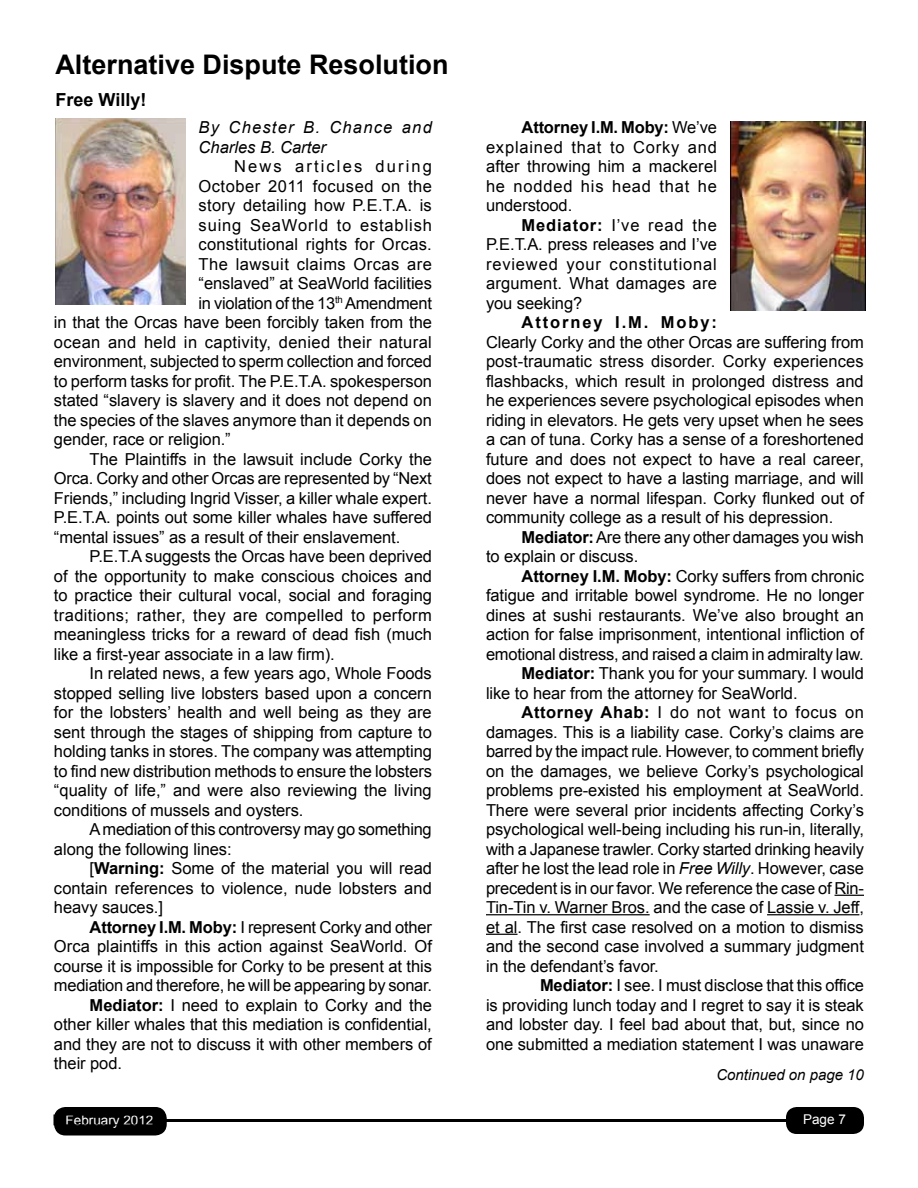
<style>
.page{position:relative;width:918px;height:1188px;background:#fff}
.page>*{position:absolute;margin:0;border:0;box-sizing:border-box;transform-origin:0 0}
.t1{font:700 27px "Arial";color:#000}
.t2{font:700 18px "Arial";color:#000}
.t3{font:16.5px/19.5px "Arial";letter-spacing:-.005em;color:#000;text-align:justify}
.t4{font:16.5px "Arial";letter-spacing:.02em;color:#000}
.t5{font:16.5px "Arial";letter-spacing:.03em;color:#000}
.t6{font:16.5px "Arial";letter-spacing:.025em;color:#000}
.t7{font:italic 16.5px/19.5px "Arial";letter-spacing:.075em;color:#000}
.t8{font:16.5px "Arial";letter-spacing:.035em;color:#000}
.t9{font:16.5px "Arial";letter-spacing:.015em;color:#000}
.t10{font:16.5px "Arial";letter-spacing:.05em;color:#000}
.t11{font:16.5px "Arial";letter-spacing:.13em;color:#000}
.t12{font:700 16.5px "Arial";letter-spacing:.115em;color:#000}
.t13{font:italic 15px "Arial";color:#000}
.t14{font:13.5px "Arial";color:#fff}
.s1{font-weight:700}
.s2{font-style:italic}
</style>
<div class="page">
<div style="left:55px;top:1108px;width:111px;height:27px;background:#000;border-radius:11px"></div>
<div style="left:54px;top:1107px;width:113px;height:29px;border:2px solid #000;border-radius:11px"></div>
<div style="left:786px;top:1107px;width:78px;height:27px;background:#000;border-radius:11px"></div>
<hr style="left:81px;top:1119px;width:736px;height:3px;background:#000">
<svg style="left:835px;top:895px;width:29px;height:1px"></svg>
<hr style="left:486px;top:914px;width:164px;height:1px;background:#000">
<hr style="left:767px;top:914px;width:92px;height:1px;background:#000">
<hr style="left:486px;top:934px;width:32px;height:1px;background:#000">
<img style="left:56px;top:118px;width:129px;height:187px">
<img style="left:731px;top:121px;width:135px;height:189px">
<h1 class="t1" style="left:56px;top:47px;width:395px">Alternative Dispute Resolution</h1>
<p class="t2" style="left:56px;top:88px;width:92px">Free Willy!</p>
<p class="t7" style="left:199px;top:118px;width:235px">By Chester B. Chance and<br>Charles B. Carter</p>
<p class="t11" style="left:234px;top:155px;width:199px">News articles during</p>
<p class="t5" style="left:199px;top:175px;width:235px">October 2011 focused on the</p>
<p class="t4" style="left:199px;top:194px;width:235px">story detailing how P.E.T.A. is</p>
<p class="t10" style="left:199px;top:214px;width:235px">suing SeaWorld to establish</p>
<p class="t9" style="left:199px;top:233px;width:235px">constitutional rights for Orcas.</p>
<p class="t5" style="left:199px;top:253px;width:235px">The lawsuit claims Orcas are</p>
<p class="t3" style="left:199px;top:274px;width:235px">“enslaved” at SeaWorld facilities</p>
<p class="t3" style="left:199px;top:293px;width:235px">in violation of the 13<sup>th</sup> Amendment</p>
<p class="t3" style="left:54px;top:313px;width:379px">in that the Orcas have been forcibly taken from the</p>
<p class="t6" style="left:54px;top:331px;width:379px">ocean and held in captivity, denied their natural</p>
<p class="t3" style="left:54px;top:352px;width:380px">environment, subjected to sperm collection and forced</p>
<p class="t3" style="left:54px;top:371px;width:379px">to perform tasks for profit. The P.E.T.A. spokesperson</p>
<p class="t3" style="left:54px;top:391px;width:379px">stated “slavery is slavery and it does not depend on</p>
<p class="t3" style="left:54px;top:410px;width:379px">the species of the slaves anymore than it depends on</p>
<p class="t3" style="left:54px;top:430px;width:178px">gender, race or religion.”</p>
<p class="t3" style="left:90px;top:449px;width:344px">The Plaintiffs in the lawsuit include Corky the</p>
<p class="t3" style="left:54px;top:469px;width:379px">Orca. Corky and other Orcas are represented by “Next</p>
<p class="t3" style="left:54px;top:488px;width:379px">Friends,” including Ingrid Visser, a killer whale expert.</p>
<p class="t3" style="left:54px;top:508px;width:379px">P.E.T.A. points out some killer whales have suffered</p>
<p class="t3" style="left:54px;top:527px;width:348px">“mental issues” as a result of their enslavement.</p>
<p class="t3" style="left:90px;top:547px;width:344px">P.E.T.A suggests the Orcas have been deprived</p>
<p class="t3" style="left:54px;top:566px;width:380px">of the opportunity to make conscious choices and</p>
<p class="t3" style="left:54px;top:586px;width:380px">to practice their cultural vocal, social and foraging</p>
<p class="t4" style="left:54px;top:604px;width:379px">traditions; rather, they are compelled to perform</p>
<p class="t3" style="left:54px;top:625px;width:379px">meaningless tricks for a reward of dead fish (much</p>
<p class="t3" style="left:54px;top:644px;width:282px">like a first-year associate in a law firm).</p>
<p class="t3" style="left:90px;top:664px;width:344px">In related news, a few years ago, Whole Foods</p>
<p class="t3" style="left:54px;top:683px;width:379px">stopped selling live lobsters based upon a concern</p>
<p class="t3" style="left:54px;top:703px;width:379px">for the lobsters’ health and well being as they are</p>
<p class="t3" style="left:54px;top:722px;width:379px">sent through the stages of shipping from capture to</p>
<p class="t3" style="left:54px;top:742px;width:379px">holding tanks in stores. The company was attempting</p>
<p class="t3" style="left:54px;top:761px;width:380px">to find new distribution methods to ensure the lobsters</p>
<p class="t3" style="left:54px;top:781px;width:379px">“quality of life,” and were also reviewing the living</p>
<p class="t3" style="left:54px;top:800px;width:251px">conditions of mussels and oysters.</p>
<p class="t3" style="left:90px;top:820px;width:344px">A mediation of this controversy may go something</p>
<p class="t3" style="left:54px;top:839px;width:179px">along the following lines:</p>
<p class="t3" style="left:90px;top:859px;width:344px">[<span class="s1">Warning:</span> Some of the material you will read</p>
<p class="t3" style="left:54px;top:878px;width:380px">contain references to violence, nude lobsters and</p>
<p class="t3" style="left:54px;top:898px;width:110px">heavy sauces.]</p>
<p class="t3" style="left:90px;top:917px;width:344px"><span class="s1">Attorney I.M. Moby:</span> I represent Corky and other</p>
<p class="t3" style="left:54px;top:937px;width:380px">Orca plaintiffs in this action against SeaWorld. Of</p>
<p class="t3" style="left:54px;top:956px;width:379px">course it is impossible for Corky to be present at this</p>
<p class="t3" style="left:54px;top:976px;width:380px">mediation and therefore, he will be appearing by sonar.</p>
<p class="t3" style="left:90px;top:995px;width:344px"><span class="s1">Mediator:</span> I need to explain to Corky and the</p>
<p class="t3" style="left:54px;top:1015px;width:379px">other killer whales that this mediation is confidential,</p>
<p class="t3" style="left:54px;top:1034px;width:379px">and they are not to discuss it with other members of</p>
<p class="t3" style="left:54px;top:1054px;width:70px">their pod.</p>
<p class="t3" style="left:486px;top:118px;width:233px;text-indent:36px"><span class="s1">Attorney I.M. Moby:</span> We’ve explained that to Corky and after throwing him a mackerel he nodded his head that he understood.</p>
<p class="t3" style="left:486px;top:215px;width:233px;text-indent:36px"><span class="s1">Mediator:</span> I’ve read the P.E.T.A. press releases and I’ve reviewed your constitutional argument. What damages are you seeking?</p>
<p class="t12" style="left:522px;top:311px;width:197px">Attorney I.M. Moby:</p>
<p class="t3" style="left:486px;top:332px;width:379px">Clearly Corky and the other Orcas are suffering from post-traumatic stress disorder. Corky experiences flashbacks, which result in prolonged distress and he experiences severe psychological episodes when riding in elevators. He gets very upset when he sees a can of tuna. Corky has a sense of a foreshortened future and does not expect to have a real career, does not expect to have a lasting marriage, and will never have a normal lifespan. Corky flunked out of community college as a result of his depression.</p>
<p class="t3" style="left:486px;top:527px;width:380px;text-indent:36px"><span class="s1">Mediator:</span> Are there any other damages you wish to explain or discuss.</p>
<p class="t3" style="left:522px;top:566px;width:344px"><span class="s1">Attorney I.M. Moby:</span> Corky suffers from chronic</p>
<p class="t3" style="left:486px;top:586px;width:379px">fatigue and irritable bowel syndrome. He no longer</p>
<p class="t3" style="left:486px;top:605px;width:379px">dines at sushi restaurants. We’ve also brought an</p>
<p class="t3" style="left:486px;top:625px;width:379px">action for false imprisonment, intentional infliction of</p>
<p class="t3" style="left:486px;top:644px;width:379px">emotional distress, and raised a claim in admiralty law.</p>
<p class="t3" style="left:522px;top:664px;width:344px"><span class="s1">Mediator:</span> Thank you for your summary. I would</p>
<p class="t3" style="left:486px;top:683px;width:313px">like to hear from the attorney for SeaWorld.</p>
<p class="t8" style="left:522px;top:702px;width:344px"><span class="s1">Attorney Ahab:</span> I do not want to focus on</p>
<p class="t3" style="left:486px;top:722px;width:379px">damages. This is a liability case. Corky’s claims are</p>
<p class="t3" style="left:486px;top:742px;width:380px">barred by the impact rule. However, to comment briefly</p>
<p class="t3" style="left:486px;top:761px;width:379px">on the damages, we believe Corky’s psychological</p>
<p class="t3" style="left:486px;top:781px;width:379px">problems pre-existed his employment at SeaWorld.</p>
<p class="t3" style="left:486px;top:800px;width:379px">There were several prior incidents affecting Corky’s</p>
<p class="t3" style="left:486px;top:820px;width:379px">psychological well-being including his run-in, literally,</p>
<p class="t3" style="left:486px;top:839px;width:380px">with a Japanese trawler. Corky started drinking heavily</p>
<p class="t3" style="left:486px;top:859px;width:380px">after he lost the lead role in <span class="s2">Free Willy</span>. However, case</p>
<p class="t3" style="left:486px;top:878px;width:379px">precedent is in our favor. We reference the case of Rin-</p>
<p class="t3" style="left:486px;top:898px;width:379px">Tin-Tin v. Warner Bros. and the case of Lassie v. Jeff,</p>
<p class="t3" style="left:486px;top:917px;width:379px">et al. The first case resolved on a motion to dismiss</p>
<p class="t3" style="left:486px;top:937px;width:379px">and the second case involved a summary judgment</p>
<p class="t3" style="left:486px;top:956px;width:174px">in the defendant’s favor.</p>
<p class="t3" style="left:540px;top:976px;width:326px"><span class="s1">Mediator:</span> I see. I must disclose that this office</p>
<p class="t3" style="left:486px;top:995px;width:379px">is providing lunch today and I regret to say it is steak</p>
<p class="t3" style="left:486px;top:1015px;width:379px">and lobster day. I feel bad about that, but, since no</p>
<p class="t3" style="left:486px;top:1034px;width:379px">one submitted a mediation statement I was unaware</p>
<p class="t13" style="left:716px;top:1065px;width:149px">Continued on page 10</p>
<p class="t14" style="left:66px;top:1111px;width:89px">February 2012</p>
<p class="t14" style="left:803px;top:1111px;width:44px">Page 7</p>
</div>
